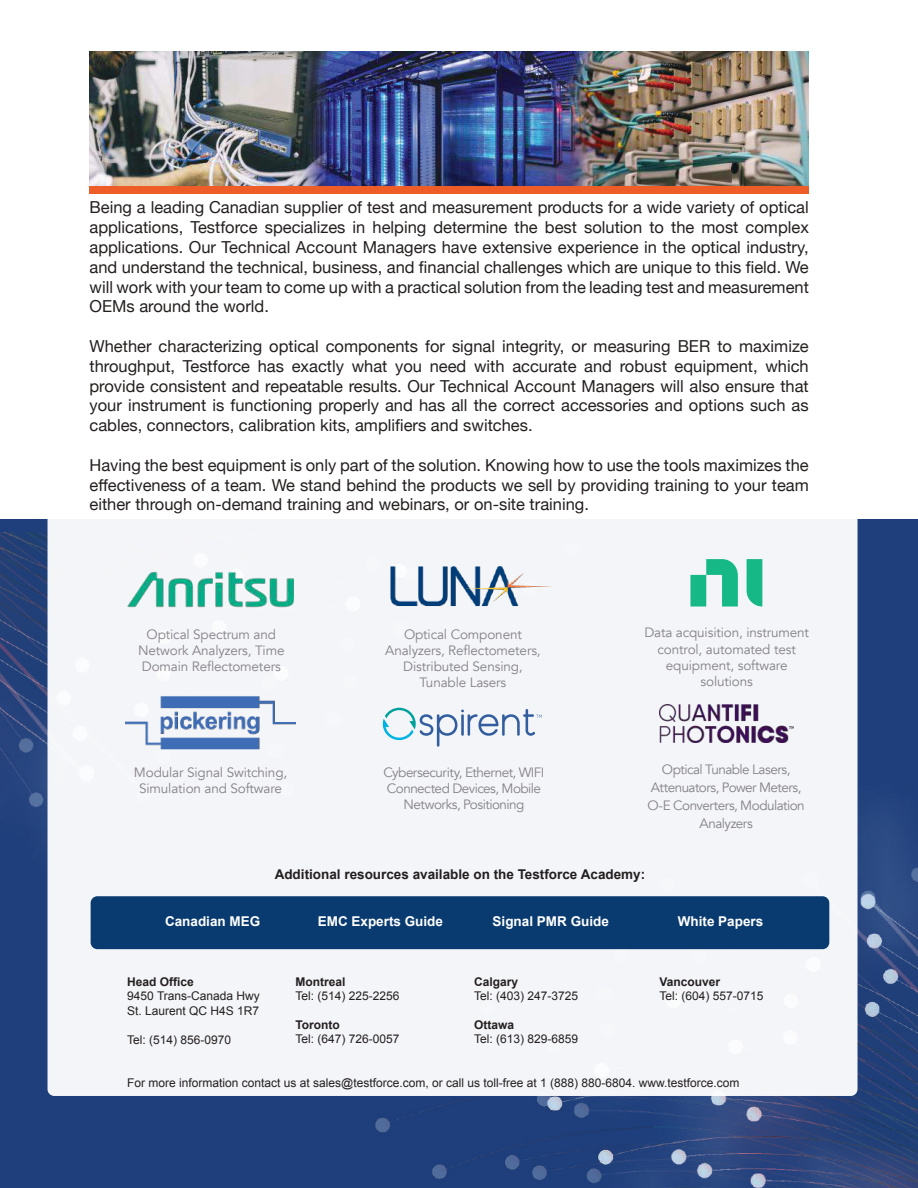
<style>
.page{position:relative;width:918px;height:1188px;background:#fff}
.page>*{position:absolute;margin:0;border:0;box-sizing:border-box;transform-origin:0 0}
.t1{font:16.5px/19.8px "Helvetica Neue";color:#241f1f;text-align:justify}
.t2{font:13.5px/16.2px "Avenir";letter-spacing:-.01em;color:#848188;text-align:center}
.t3{font:13.5px/18px "Avenir";letter-spacing:-.04em;color:#848188;text-align:center}
.t4{font:700 13.5px "Arial";color:#fff}
.t5{font:700 13.5px "Arial";color:#241f1f}
.t6{font:12px/14.4px "Arial";color:#241f1f}
.t7{font:700 12px "Arial";color:#241f1f}
</style>
<div class="page">
<img style="left:0;top:533px;width:918px;height:655px">
<div style="left:48px;top:16px;width:810px;height:1080px;background:#f4f5f8;border-radius:7px"></div>
<div style="left:91px;top:896px;width:738px;height:53px;background:#093b71;border-radius:7px"></div>
<img style="left:390px;top:566px;width:161px;height:41px">
<img style="left:660px;top:705px;width:133px;height:38px">
<img style="left:127px;top:572px;width:167px;height:36px">
<img style="left:90px;top:51px;width:719px;height:135px">
<div style="left:90px;top:186px;width:719px;height:7px;background:#ee5c27"></div>
<svg style="left:383px;top:708px;width:159px;height:39px"></svg>
<img style="left:126px;top:696px;width:169px;height:54px">
<svg style="left:690px;top:559px;width:72px;height:48px"></svg>
<p class="t1" style="left:90px;top:199px;width:721px">Being a leading Canadian supplier of test and measurement products for a wide variety of optical applications, Testforce specializes in helping determine the best solution to the most complex applications. Our Technical Account Managers have extensive experience in the optical industry, and understand the technical, business, and financial challenges which are unique to this field. We will work with your team to come up with a practical solution from the leading test and measurement OEMs around the world.</p>
<p class="t1" style="left:90px;top:337px;width:721px">Whether characterizing optical components for signal integrity, or measuring BER to maximize throughput, Testforce has exactly what you need with accurate and robust equipment, which provide consistent and repeatable results. Our Technical Account Managers will also ensure that your instrument is functioning properly and has all the correct accessories and options such as cables, connectors, calibration kits, amplifiers and switches.</p>
<p class="t1" style="left:90px;top:456px;width:721px">Having the best equipment is only part of the solution. Knowing how to use the tools maximizes the effectiveness of a team. We stand behind the products we sell by providing training to your team either through on-demand training and webinars, or on-site training.</p>
<p class="t2" style="left:138px;top:626px;width:148px">Optical Spectrum and<br>Network Analyzers, Time<br>Domain Reflectometers</p>
<p class="t2" style="left:385px;top:626px;width:157px">Optical Component<br>Analyzers, Reflectometers,<br>Distributed Sensing,<br>Tunable Lasers</p>
<p class="t2" style="left:644px;top:625px;width:166px">Data acquisition, instrument control, automated test equipment, software solutions</p>
<p class="t2" style="left:134px;top:764px;width:155px">Modular Signal Switching,<br>Simulation and Software</p>
<p class="t3" style="left:384px;top:764px;width:162px;line-height:16.2px">Cybersecurity, Ethernet, WIFI<br>Connected Devices, Mobile<br>Networks, Positioning</p>
<p class="t3" style="left:648px;top:761px;width:159px">Optical Tunable Lasers,<br>Attenuators, Power Meters,<br>O-E Converters, Modulation<br>Analyzers</p>
<p class="t4" style="left:165px;top:912px;width:97px">Canadian MEG</p>
<p class="t5" style="left:275px;top:865px;width:372px">Additional resources available on the Testforce Academy:</p>
<p class="t4" style="left:318px;top:912px;width:127px">EMC Experts Guide</p>
<p class="t4" style="left:493px;top:912px;width:118px">Signal PMR Guide</p>
<p class="t4" style="left:678px;top:912px;width:87px">White Papers</p>
<p class="t7" style="left:127px;top:974px;width:68px">Head Office</p>
<p class="t6" style="left:127px;top:989px;width:134px">9450 Trans-Canada Hwy<br>St. Laurent QC H4S 1R7</p>
<p class="t6" style="left:127px;top:1032px;width:106px">Tel: (514) 856-0970</p>
<p class="t7" style="left:295px;top:974px;width:52px">Montreal</p>
<p class="t6" style="left:295px;top:989px;width:106px">Tel: (514) 225-2256</p>
<p class="t7" style="left:295px;top:1017px;width:46px">Toronto</p>
<p class="t6" style="left:295px;top:1032px;width:106px">Tel: (647) 726-0057</p>
<p class="t7" style="left:474px;top:974px;width:46px">Calgary</p>
<p class="t6" style="left:474px;top:989px;width:106px">Tel: (403) 247-3725</p>
<p class="t7" style="left:474px;top:1017px;width:42px">Ottawa</p>
<p class="t6" style="left:474px;top:1032px;width:106px">Tel: (613) 829-6859</p>
<p class="t7" style="left:659px;top:974px;width:62px">Vancouver</p>
<p class="t6" style="left:659px;top:989px;width:106px">Tel: (604) 557-0715</p>
<p class="t6" style="left:127px;top:1076px;width:614px">For more information contact us at sales@testforce.com, or call us toll-free at 1 (888) 880-6804. www.testforce.com</p>
</div>
